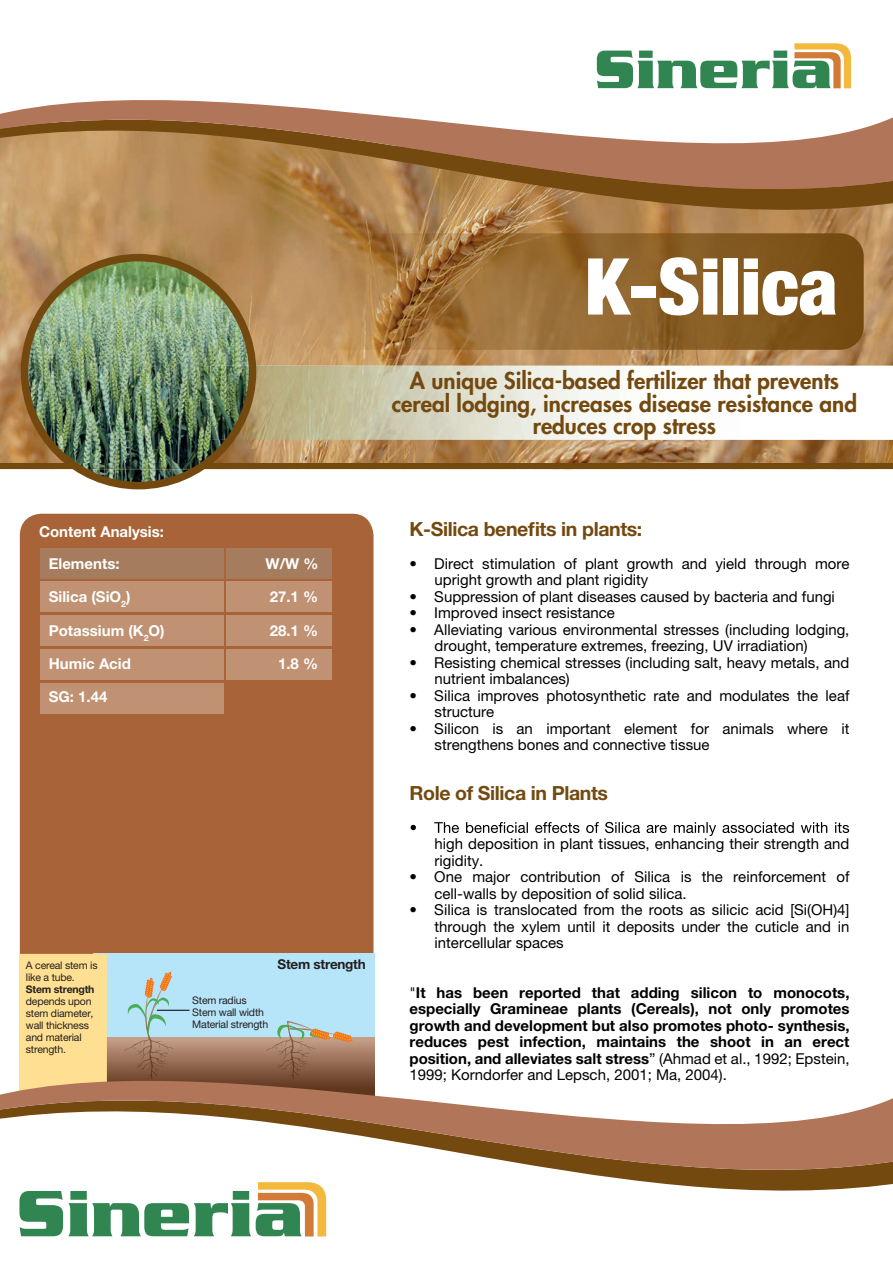
<style>
.page{position:relative;width:893px;height:1263px;background:#fff}
.page>*{position:absolute;margin:0;border:0;box-sizing:border-box;transform-origin:0 0}
.t1{font:800 22.5px/22.5px "Futura Std";color:#73490f;text-align:center}
.t2{font:700 19.5px "Helvetica Neue LT Std";letter-spacing:-.02em;color:#73490f}
.t3{font:15px/16.5px "Helvetica Neue LT Std";color:#000001}
.t4{font:700 15px/16.5px "Helvetica Neue LT Std";color:#000001;text-align:justify}
.t5{font:700 15px "Helvetica Neue LT Std";color:#fff}
.t6{font:700 13.5px "Helvetica Neue LT Std";letter-spacing:-.02em;color:#231f20}
.t7{font:10.5px/12px "Helvetica Neue LT Std";letter-spacing:-.02em;color:#231f20}
.t8{font:700 10.5px "Helvetica Neue LT Std";letter-spacing:-.02em;color:#231f20}
.s1{font-weight:400}
</style>
<div class="page">
<img style="left:0;top:249px;width:312px;height:20px">
<img style="left:683px;top:249px;width:210px;height:117px">
<img style="left:0;top:269px;width:21px;height:50px">
<img style="left:256px;top:269px;width:56px;height:50px">
<img style="left:0;top:319px;width:21px;height:150px">
<img style="left:256px;top:319px;width:427px;height:47px">
<img style="left:256px;top:441px;width:637px;height:28px">
<div style="left:20px;top:514px;width:354px;height:440px;background:#a86338"></div>
<svg style="left:794px;top:43px;width:55px;height:6px"></svg>
<div style="left:0;top:463px;width:892px;height:5px;background:#73490f"></div>
<img style="left:228px;top:440px;width:665px;height:1px">
<img style="left:256px;top:366px;width:637px;height:74px">
<svg style="left:20px;top:1229px;width:307px;height:7px"></svg>
<svg style="left:0;top:230px;width:893px;height:19px;background:#b78c5a"></svg>
<svg style="left:0;top:49px;width:893px;height:181px"></svg>
<svg style="left:411px;top:822px;width:438px;height:14px"></svg>
<div style="left:227px;top:549px;width:105px;height:30px;background:#a57d5e"></div>
<div style="left:41px;top:549px;width:183px;height:30px;background:#a57d5e"></div>
<div style="left:227px;top:582px;width:105px;height:30px;background:#c09172"></div>
<div style="left:40px;top:582px;width:184px;height:30px;background:#c09172"></div>
<div style="left:227px;top:615px;width:105px;height:30px;background:#c09172"></div>
<div style="left:40px;top:615px;width:184px;height:30px;background:#c09172"></div>
<div style="left:227px;top:649px;width:105px;height:30px;background:#c09172"></div>
<div style="left:40px;top:649px;width:184px;height:30px;background:#c09172"></div>
<div style="left:40px;top:683px;width:184px;height:30px;background:#c09172"></div>
<img style="left:21px;top:254px;width:235px;height:235px">
<div style="left:93px;top:954px;width:281px;height:84px;background:#b6e4f9"></div>
<svg style="left:127px;top:972px;width:45px;height:58px"></svg>
<svg style="left:277px;top:1021px;width:42px;height:9px"></svg>
<hr style="left:157px;top:1010px;width:32px;height:1px;background:#000001">
<div style="left:19px;top:954px;width:88px;height:76px;background:#ffe092"></div>
<svg style="left:19px;top:1211px;width:308px;height:18px;fill:#318551"></svg>
<svg style="left:0;top:1030px;width:893px;height:181px"></svg>
<svg style="left:312px;top:233px;width:552px;height:117px;background:#986c34"></svg>
<svg style="left:588px;top:258px;width:43px;height:57px"></svg>
<div style="left:631px;top:286px;width:25px;height:12px;background:#fff"></div>
<svg style="left:659px;top:257px;width:58px;height:58px"></svg>
<div style="left:723px;top:258px;width:15px;height:57px;background:#fff"></div>
<svg style="left:744px;top:258px;width:92px;height:57px"></svg>
<h1 class="t1" style="left:392px;top:370px;width:467px">A unique Silica-based fertilizer that prevents cereal lodging, increases disease resistance and reduces crop stress</h1>
<p class="t5" style="left:39px;top:522px;width:126px">Content Analysis:</p>
<p class="t5" style="left:49px;top:554px;width:72px">Elements:</p>
<p class="t5" style="left:265px;top:554px;width:55px">W/W %</p>
<p class="t5" style="left:49px;top:587px;width:83px">Silica (SiO<sub>2</sub>)</p>
<p class="t5" style="left:270px;top:587px;width:50px">27.1 %</p>
<p class="t5" style="left:49px;top:621px;width:117px">Potassium (K<sub>2</sub>O)</p>
<p class="t5" style="left:270px;top:621px;width:50px">28.1 %</p>
<p class="t5" style="left:49px;top:655px;width:84px">Humic Acid</p>
<p class="t5" style="left:278px;top:655px;width:42px">1.8 %</p>
<p class="t5" style="left:49px;top:688px;width:60px">SG: 1.44</p>
<p class="t7" style="left:26px;top:959px;width:73px">A cereal stem is like a tube.</p>
<p class="t8" style="left:26px;top:983px;width:70px">Stem strength</p>
<p class="t7" style="left:26px;top:995px;width:69px">depends upon stem diameter, wall thickness and material strength.</p>
<p class="t7" style="left:192px;top:994px;width:77px">Stem radius<br>Stem wall width<br>Material strength</p>
<p class="t6" style="left:278px;top:956px;width:90px">Stem strength</p>
<h2 class="t2" style="left:410px;top:517px;width:234px">K-Silica benefits in plants:</h2>
<p class="t3" style="left:435px;top:555px;width:416px;text-indent:-25px">• Direct stimulation of plant growth and yield through more upright growth and plant rigidity</p>
<p class="t3" style="left:410px;top:588px;width:427px">• Suppression of plant diseases caused by bacteria and fungi</p>
<p class="t3" style="left:410px;top:604px;width:207px">• Improved insect resistance</p>
<p class="t3" style="left:435px;top:621px;width:416px;text-indent:-25px">• Alleviating various environmental stresses (including lodging, drought, temperature extremes, freezing, UV irradiation)</p>
<p class="t3" style="left:435px;top:654px;width:416px;text-indent:-25px">• Resisting chemical stresses (including salt, heavy metals, and nutrient imbalances)</p>
<p class="t3" style="left:435px;top:687px;width:416px;text-indent:-25px">• Silica improves photosynthetic rate and modulates the leaf structure</p>
<p class="t3" style="left:435px;top:720px;width:416px;text-indent:-25px">• Silicon is an important element for animals where it strengthens bones and connective tissue</p>
<h2 class="t2" style="left:410px;top:781px;width:200px">Role of Silica in Plants</h2>
<p class="t3" style="left:435px;top:835px;width:416px">high deposition in plant tissues, enhancing their strength and rigidity.</p>
<p class="t3" style="left:435px;top:868px;width:416px;text-indent:-25px">• One major contribution of Silica is the reinforcement of cell-walls by deposition of solid silica.</p>
<p class="t3" style="left:435px;top:901px;width:416px;text-align:justify;text-indent:-25px">• Silica is translocated from the roots as silicic acid [Si(OH)4] through the xylem until it deposits under the cuticle and in intercellular spaces</p>
<p class="t4" style="left:410px;top:984px;width:442px"><span class="s1">"</span>It has been reported that adding silicon to monocots, especially Gramineae plants (Cereals), not only promotes growth and development but also promotes photo- synthesis, reduces pest infection, maintains the shoot in an erect position, and alleviates salt stress<span class="s1">” (Ahmad et al., 1992; Epstein, 1999; Korndorfer and Lepsch, 2001; Ma, 2004).</span></p>
</div>
